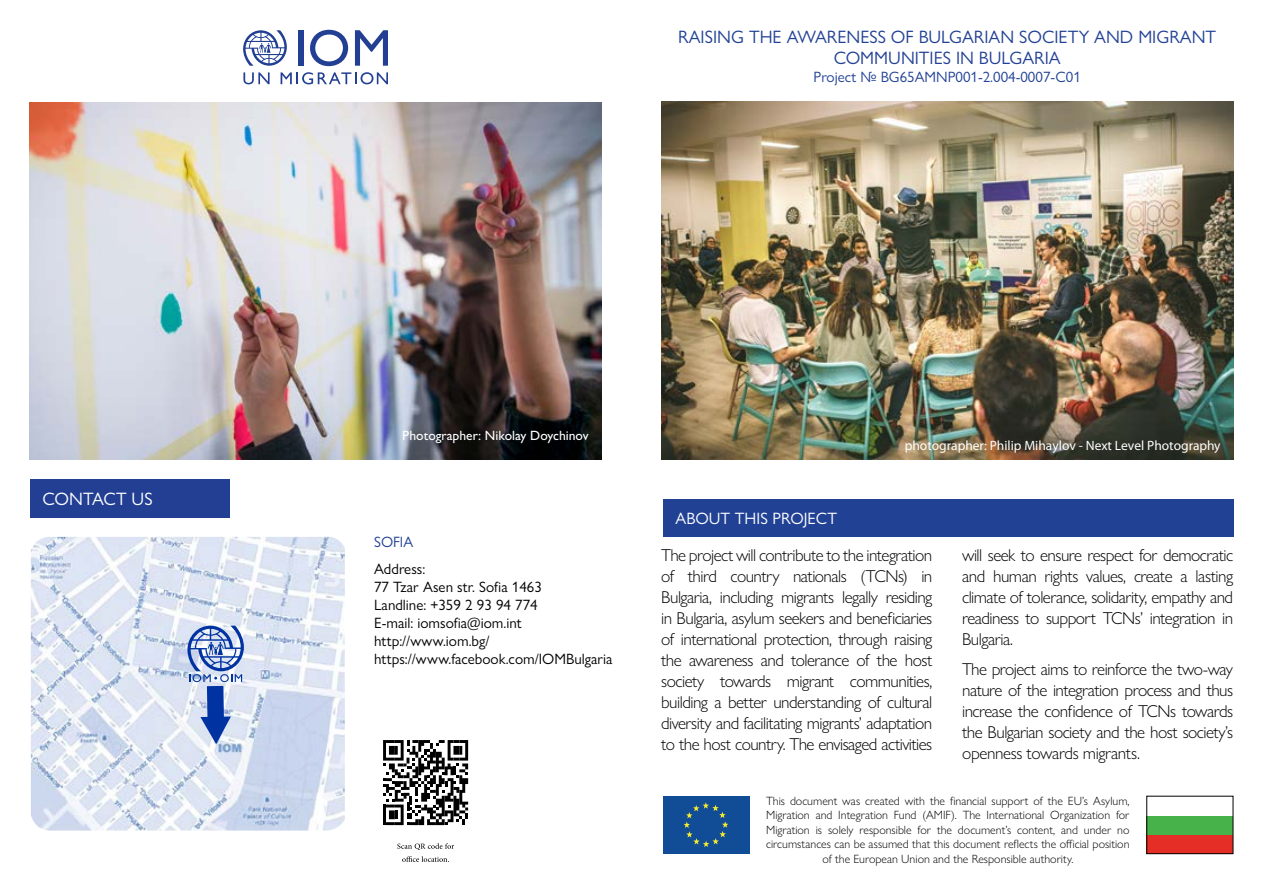
<style>
.page{position:relative;width:1263px;height:893px;background:#fff}
.page>*{position:absolute;margin:0;border:0;box-sizing:border-box;transform-origin:0 0}
.t1{font:18px/21.6px "Gill Sans Nova";color:#214195;text-align:center}
.t2{font:18px "Gill Sans Nova";color:#fff}
.t3{font:300 17.25px/21px "Gill Sans Nova";letter-spacing:-.03em;color:#000;text-align:justify}
.t4{font:16.5px "Gill Sans Nova";color:#fff}
.t5{font:15px/18px "Gill Sans Nova";color:#000}
.t6{font:15px "Gill Sans Nova";color:#214195}
.t7{font:13.5px "Myriad Pro";color:#fff}
.t8{font:500 13.5px "Gill Sans Nova";color:#fff}
.t9{font:300 12px/14.4px "Gill Sans Nova";color:#000;text-align:center}
</style>
<div class="page">
<div style="left:30px;top:479px;width:199px;height:39px;background:#223f94"></div>
<div style="left:298px;top:30px;width:5px;height:36px;background:#223f94"></div>
<svg style="left:310px;top:30px;width:38px;height:36px"></svg>
<svg style="left:355px;top:30px;width:33px;height:36px"></svg>
<svg style="left:243px;top:72px;width:27px;height:12px"></svg>
<svg style="left:281px;top:72px;width:107px;height:12px"></svg>
<svg style="left:243px;top:30px;width:44px;height:36px"></svg>
<img style="left:661px;top:102px;width:572px;height:358px">
<div style="left:663px;top:499px;width:570px;height:37px;background:#214195"></div>
<div style="left:663px;top:796px;width:86px;height:58px;background:#114d97"></div>
<svg style="left:684px;top:802px;width:44px;height:45px"></svg>
<div style="left:1147px;top:834px;width:86px;height:20px;background:#e52f26"></div>
<div style="left:1147px;top:815px;width:86px;height:19px;background:#47b249"></div>
<div style="left:1146px;top:796px;width:87px;height:58px;border:1px solid #000"></div>
<img style="left:31px;top:537px;width:314px;height:294px">
<svg style="left:187px;top:626px;width:57px;height:118px"></svg>
<img style="left:30px;top:102px;width:571px;height:357px">
<svg style="left:397px;top:843px;width:57px;height:7px"></svg>
<svg style="left:402px;top:856px;width:47px;height:6px"></svg>
<svg style="left:383px;top:740px;width:85px;height:85px"></svg>
<p class="t2" style="left:43px;top:488px;width:112px">CONTACT US</p>
<p class="t1" style="left:678px;top:26px;width:539px">RAISING THE AWARENESS OF BULGARIAN SOCIETY AND MIGRANT<br>COMMUNITIES IN BULGARIA</p>
<p class="t6" style="left:813px;top:68px;width:269px">Project № BG65AMNP001-2.004-0007-C01</p>
<p class="t8" style="left:402px;top:427px;width:188px">Photographer: Nikolay Doychinov</p>
<p class="t6" style="left:374px;top:533px;width:41px">SOFIA</p>
<p class="t5" style="left:374px;top:560px;width:240px">Address:<br>77 Tzar Asen str. Sofia 1463<br>Landline: +359 2 93 94 774<br>E-mail: iomsofia@iom.int http://www.iom.bg/ https://www.facebook.com/IOMBulgaria</p>
<p class="t4" style="left:676px;top:508px;width:163px">ABOUT THIS PROJECT</p>
<p class="t7" style="left:905px;top:437px;width:317px">photographer: Philip Mihaylov - Next Level Photography</p>
<p class="t3" style="left:661px;top:545px;width:273px">The project will contribute to the integration of third country nationals (TCNs) in Bulgaria, including migrants legally residing in Bulgaria, asylum seekers and beneficiaries of international protection, through raising the awareness and tolerance of the host society towards migrant communities, building a better understanding of cultural diversity and facilitating migrants’ adaptation to the host country. The envisaged activities</p>
<p class="t3" style="left:962px;top:545px;width:273px">will seek to ensure respect for democratic and human rights values, create a lasting climate of tolerance, solidarity, empathy and readiness to support TCNs’ integration in Bulgaria.</p>
<p class="t3" style="left:962px;top:659px;width:273px">The project aims to reinforce the two-way nature of the integration process and thus increase the confidence of TCNs towards the Bulgarian society and the host society’s openness towards migrants.</p>
<p class="t9" style="left:766px;top:793px;width:365px">This document was created with the financial support of the EU’s Asylum, Migration and Integration Fund (AMIF). The International Organization for Migration is solely responsible for the document’s content, and under no circumstances can be assumed that this document reflects the official position of the European Union and the Responsible authority.</p>
</div>
